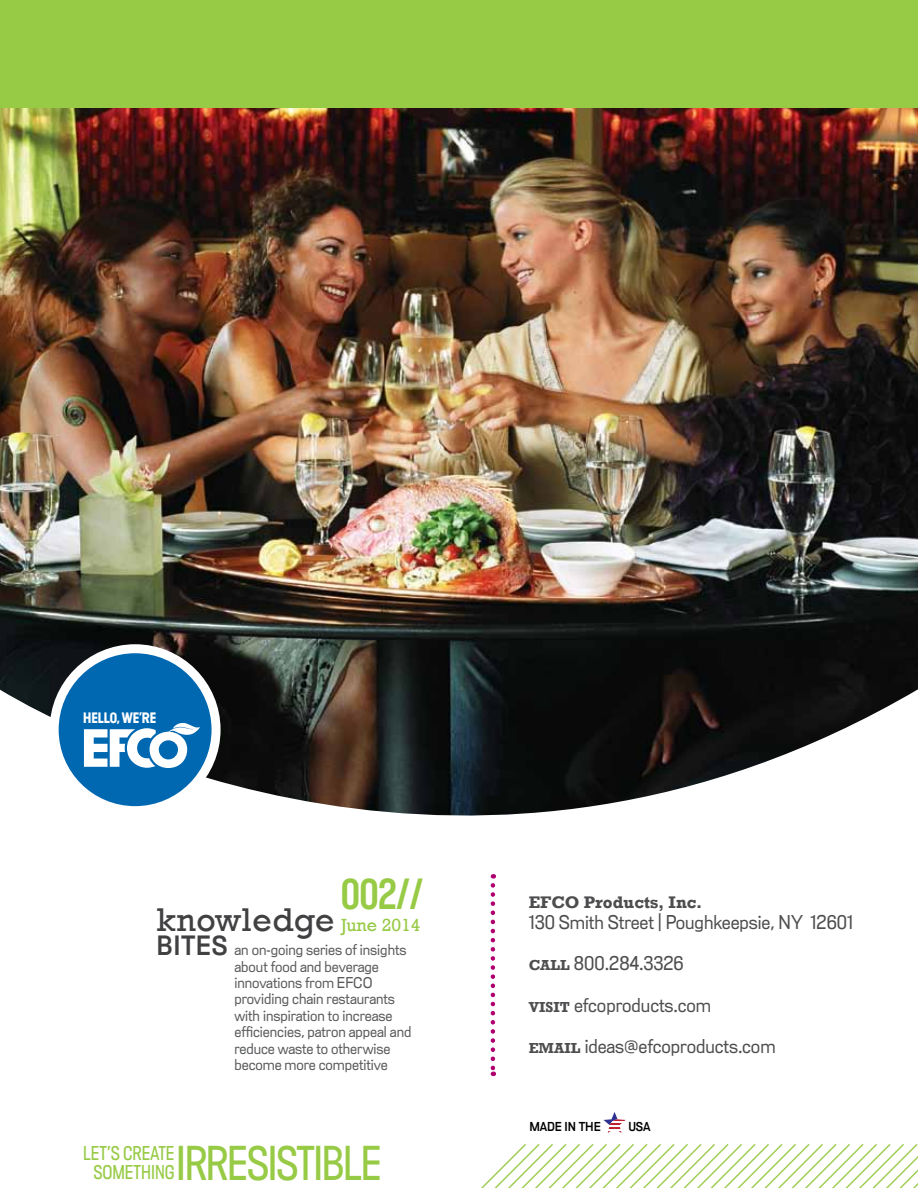
<style>
.page{position:relative;width:918px;height:1188px;background:#fff}
.page>*{position:absolute;margin:0;border:0;box-sizing:border-box;transform-origin:0 0}
.t1{font:300 42.15px "Vibration Cond";letter-spacing:-.03em;color:#97ca45}
.t2{font:500 37.5px "Vibration Cond";color:#97ca45}
.t3{font:33.75px "Rockwell";letter-spacing:.02em;color:#414042}
.t4{font:500 24px "Vibration";letter-spacing:.02em;color:#414042}
.t5{font:18px "Rockwell";color:#97ca45}
.t6{font:300 17.25px "Vibration";color:#4d4d4f}
.t7{font:300 17.25px/19.2px "Vibration Cond";color:#97ca45;text-align:center}
.t8{font:700 17.25px "Rockwell";color:#4d4d4f}
.t9{font:300 13.5px/16.4px "Vibration";color:#58595b}
.t10{font:700 13.05px "Vibration Cond";color:#fff}
.t11{font:500 11.1px "Vibration";letter-spacing:-.01em;color:#000}
.s1{font-family:"Rockwell";font-weight:700;font-size:14.85px}
</style>
<div class="page">
<img style="left:0;top:108px;width:918px;height:708px">
<div style="left:54px;top:649px;width:162px;height:162px;background:#0067b1;border-radius:50%"></div>
<div style="left:50px;top:644px;width:171px;height:171px;border:9px solid #fff;border-radius:50%"></div>
<svg style="left:84px;top:723px;width:116px;height:45px"></svg>
<div style="left:0;top:0;width:918px;height:108px;background:#97ca45"></div>
<svg style="left:481px;top:1144px;width:437px;height:44px"></svg>
<svg style="left:491px;top:885px;width:4px;height:191px"></svg>
<svg style="left:603px;top:1112px;width:23px;height:21px"></svg>
<p class="t10" style="left:83px;top:709px;width:74px">HELLO, WE’RE</p>
<h2 class="t2" style="left:341px;top:869px;width:84px">002//</h2>
<h3 class="t5" style="left:341px;top:915px;width:81px">June 2014</h3>
<h3 class="t3" style="left:157px;top:900px;width:179px">knowledge</h3>
<h3 class="t4" style="left:157px;top:928px;width:72px">BITES</h3>
<p class="t9" style="left:234px;top:941px;width:178px">an on-going series of insights about food and beverage innovations from EFCO providing chain restaurants with inspiration to increase efficiencies, patron appeal and reduce waste to otherwise become more competitive</p>
<p class="t7" style="left:83px;top:1143px;width:93px">LET’S CREATE<br>SOMETHING</p>
<h1 class="t1" style="left:176px;top:1134px;width:207px">IRRESISTIBLE</h1>
<p class="t8" style="left:529px;top:892px;width:26px">EFCO</p>
<p class="t8" style="left:584px;top:892px;width:120px">Products, Inc.</p>
<p class="t6" style="left:529px;top:910px;width:326px">130 Smith Street | Poughkeepsie, NY 12601</p>
<p class="t6" style="left:529px;top:951px;width:156px"><span class="s1">CALL</span> 800.284.3326</p>
<p class="t6" style="left:529px;top:993px;width:184px"><span class="s1">VISIT</span> efcoproducts.com</p>
<p class="t6" style="left:529px;top:1034px;width:248px"><span class="s1">EMAIL</span> ideas@efcoproducts.com</p>
<p class="t11" style="left:530px;top:1118px;width:73px">MADE IN THE</p>
<p class="t11" style="left:628px;top:1118px;width:24px">USA</p>
</div>
